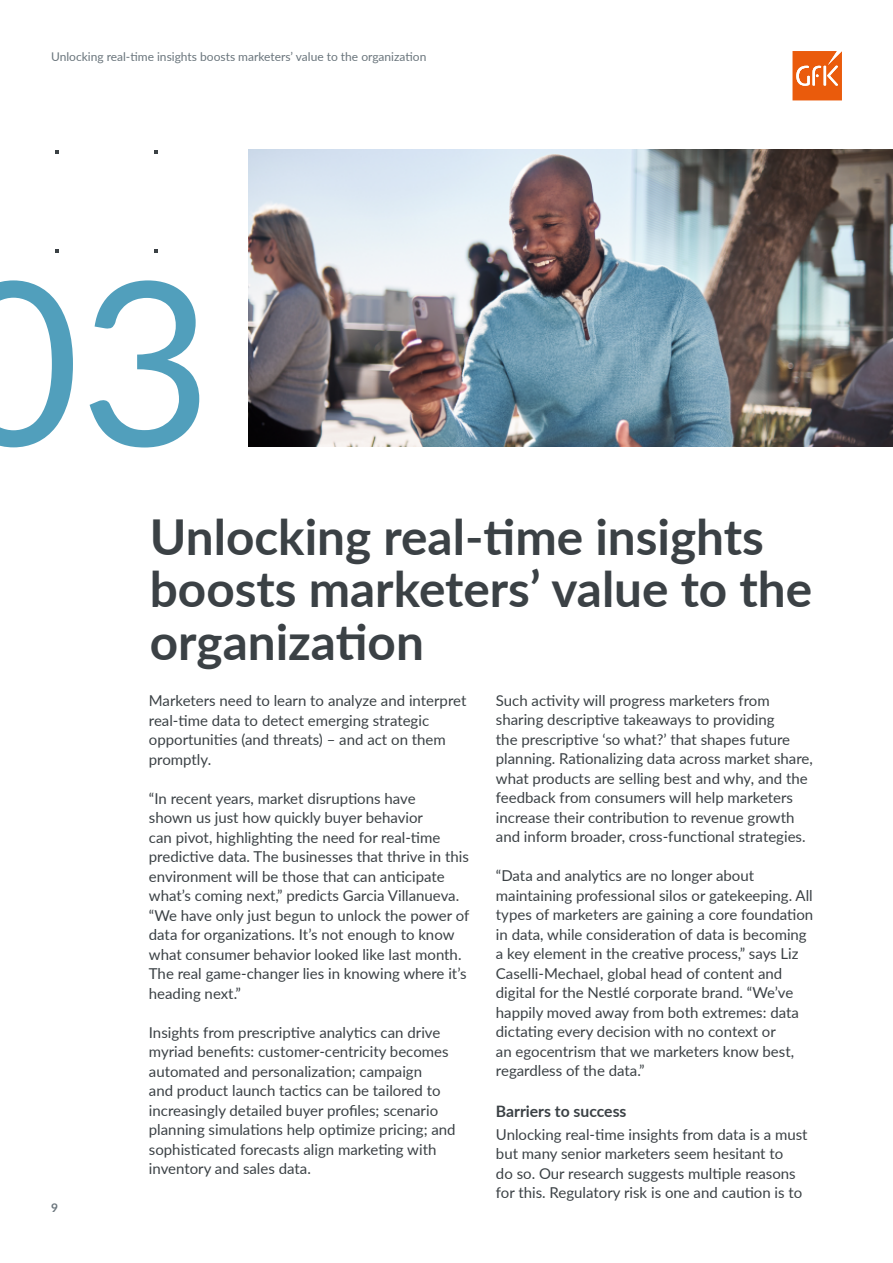
<style>
.page{position:relative;width:893px;height:1263px;background:#fff}
.page>*{position:absolute;margin:0;border:0;box-sizing:border-box;transform-origin:0 0}
.t1{font:228px "Lato";color:#519fbc}
.t2{font:700 49.5px/52.5px "Lato";color:#3b4145}
.t3{font:700 15.75px "Lato";color:#3b4145}
.t4{font:15px/19.5px "Lato";color:#3b4145}
.t5{font:12px "Lato";color:#6a757c}
.t6{font:700 12px "Lato";color:#6a757c}
</style>
<div class="page">
<img style="left:249px;top:150px;width:644px;height:296px">
<svg style="left:55px;top:150px;width:4px;height:4px"></svg>
<svg style="left:154px;top:150px;width:4px;height:4px"></svg>
<svg style="left:55px;top:249px;width:4px;height:4px"></svg>
<svg style="left:154px;top:249px;width:4px;height:4px"></svg>
<svg style="left:792px;top:51px;width:50px;height:49px;background:#ed7431"></svg>
<p class="t5" style="left:51px;top:48px;width:377px">Unlocking real-time insights boosts marketers’ value to the organization</p>
<h1 class="t1" style="left:-52px;top:200px;width:266px">03</h1>
<p class="t6" style="left:51px;top:1199px;width:8px">9</p>
<h2 class="t2" style="left:150px;top:508px;width:664px">Unlocking real-time insights boosts marketers’ value to the organization</h2>
<p class="t4" style="left:149px;top:690px;width:319px">Marketers need to learn to analyze and interpret real-time data to detect emerging strategic opportunities (and threats) – and act on them promptly.</p>
<p class="t4" style="left:149px;top:788px;width:322px">“In recent years, market disruptions have<br>shown us just how quickly buyer behavior<br>can pivot, highlighting the need for real-time predictive data. The businesses that thrive in this environment will be those that can anticipate what’s coming next,” predicts Garcia Villanueva. “We have only just begun to unlock the power of data for organizations. It’s not enough to know what consumer behavior looked like last month.<br>The real game-changer lies in knowing where it’s heading next.”</p>
<p class="t4" style="left:149px;top:1022px;width:308px">Insights from prescriptive analytics can drive myriad benefits: customer-centricity becomes automated and personalization; campaign<br>and product launch tactics can be tailored to increasingly detailed buyer profiles; scenario planning simulations help optimize pricing; and sophisticated forecasts align marketing with inventory and sales data.</p>
<p class="t4" style="left:496px;top:690px;width:318px">Such activity will progress marketers from sharing descriptive takeaways to providing<br>the prescriptive ‘so what?’ that shapes future planning. Rationalizing data across market share, what products are selling best and why, and the feedback from consumers will help marketers increase their contribution to revenue growth and inform broader, cross-functional strategies.</p>
<p class="t4" style="left:496px;top:865px;width:319px">“Data and analytics are no longer about maintaining professional silos or gatekeeping. All types of marketers are gaining a core foundation in data, while consideration of data is becoming a key element in the creative process,” says Liz Caselli-Mechael, global head of content and digital for the Nestlé corporate brand. “We’ve happily moved away from both extremes: data dictating every decision with no context or<br>an egocentrism that we marketers know best, regardless of the data.”</p>
<p class="t3" style="left:496px;top:1100px;width:132px">Barriers to success</p>
<p class="t4" style="left:496px;top:1124px;width:313px">Unlocking real-time insights from data is a must but many senior marketers seem hesitant to<br>do so. Our research suggests multiple reasons for this. Regulatory risk is one and caution is to</p>
</div>
